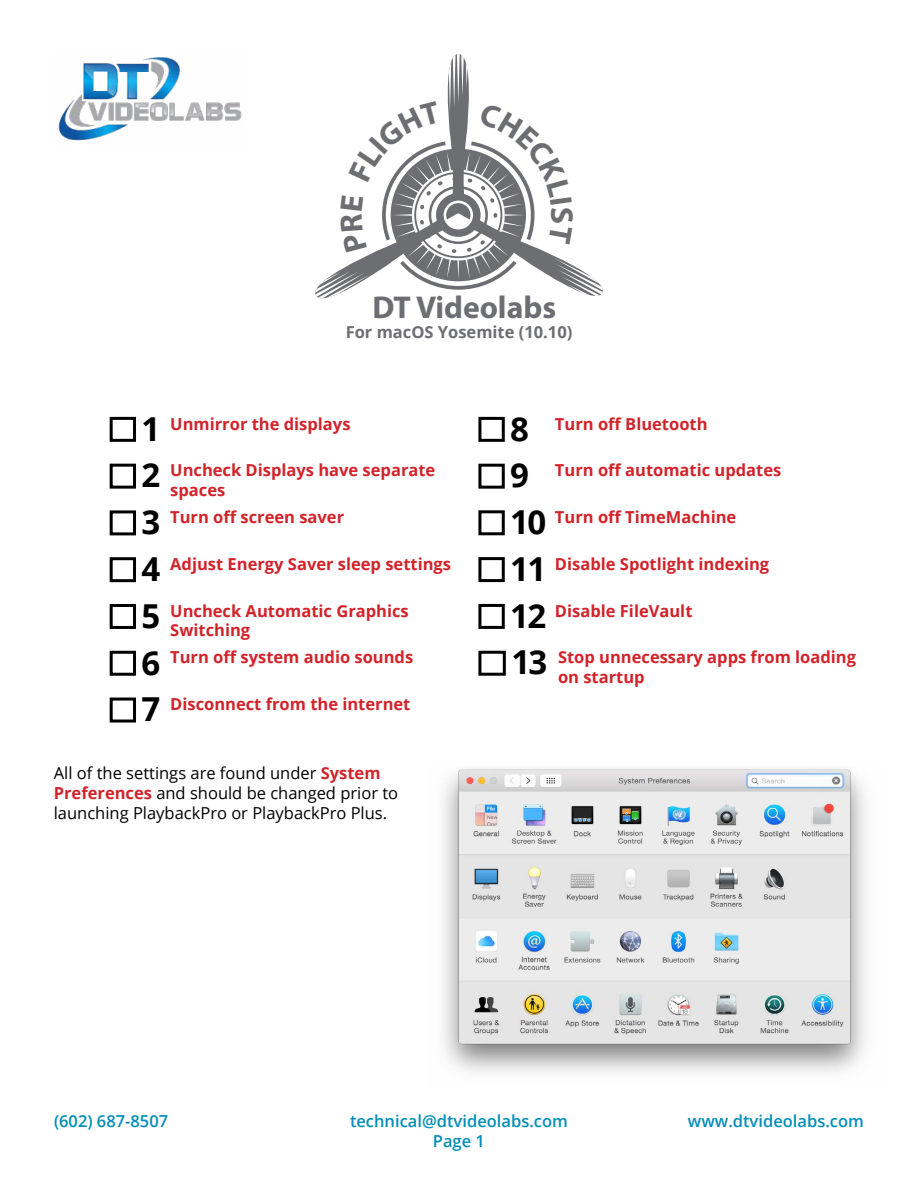
<style>
.page{position:relative;width:918px;height:1188px;background:#fff}
.page>*{position:absolute;margin:0;border:0;box-sizing:border-box;transform-origin:0 0}
.t1{font:700 33px "Open Sans";color:#000}
.t2{font:700 31.65px "Myriad Pro";color:#6d6e71}
.t3{font:700 16.5px/19.8px "Open Sans";color:#d2232a}
.t4{font:16.5px/19.8px "Open Sans";color:#000}
.t5{font:600 16.5px "Open Sans";color:#008eb7}
.t6{font:700 16.5px "Open Sans";color:#6d6e71}
.s1{font-size:33px;color:#000}
.s2{font-weight:700;color:#d2232a}
</style>
<div class="page">
<img style="left:58px;top:57px;width:184px;height:84px">
<img style="left:443px;top:768px;width:423px;height:305px">
<div style="left:110px;top:417px;width:26px;height:25px;border:3px solid #000"></div>
<div style="left:478px;top:557px;width:27px;height:25px;border:3px solid #000"></div>
<div style="left:478px;top:604px;width:27px;height:25px;border:3px solid #000"></div>
<div style="left:478px;top:464px;width:27px;height:25px;border:3px solid #000"></div>
<div style="left:478px;top:417px;width:27px;height:25px;border:3px solid #000"></div>
<div style="left:110px;top:651px;width:26px;height:25px;border:3px solid #000"></div>
<div style="left:110px;top:604px;width:26px;height:25px;border:3px solid #000"></div>
<div style="left:110px;top:557px;width:26px;height:25px;border:3px solid #000"></div>
<div style="left:110px;top:510px;width:26px;height:25px;border:3px solid #000"></div>
<div style="left:110px;top:464px;width:26px;height:25px;border:3px solid #000"></div>
<div style="left:478px;top:510px;width:27px;height:25px;border:3px solid #000"></div>
<div style="left:478px;top:651px;width:28px;height:25px;border:3px solid #000"></div>
<div style="left:110px;top:698px;width:26px;height:25px;border:3px solid #000"></div>
<svg style="left:315px;top:54px;width:288px;height:244px"></svg>
<h2 class="t2" style="left:372px;top:287px;width:185px">DT Videolabs</h2>
<p class="t6" style="left:346px;top:321px;width:228px">For macOS Yosemite (10.10)</p>
<p class="t3" style="left:141px;top:413px;width:211px"><span class="s1">1</span> Unmirror the displays</p>
<h1 class="t1" style="left:510px;top:405px;width:20px">8</h1>
<p class="t3" style="left:555px;top:413px;width:154px">Turn off Bluetooth</p>
<p class="t3" style="left:141px;top:460px;width:296px;text-indent:29px">Uncheck Displays have separate<br><sup>2</sup> spaces</p>
<h1 class="t1" style="left:510px;top:452px;width:20px">9</h1>
<p class="t3" style="left:555px;top:460px;width:228px">Turn off automatic updates</p>
<h1 class="t1" style="left:141px;top:499px;width:20px">3</h1>
<p class="t3" style="left:170px;top:507px;width:175px">Turn off screen saver</p>
<h1 class="t1" style="left:510px;top:499px;width:38px">10</h1>
<p class="t3" style="left:555px;top:507px;width:183px">Turn off TimeMachine</p>
<h1 class="t1" style="left:141px;top:546px;width:20px">4</h1>
<p class="t3" style="left:170px;top:554px;width:282px">Adjust Energy Saver sleep settings</p>
<h1 class="t1" style="left:510px;top:546px;width:38px">11</h1>
<p class="t3" style="left:555px;top:553px;width:216px">Disable Spotlight indexing</p>
<p class="t3" style="left:141px;top:600px;width:269px;text-indent:29px">Uncheck Automatic Graphics<br><sup>5</sup> Switching</p>
<h1 class="t1" style="left:510px;top:592px;width:38px">12</h1>
<p class="t3" style="left:555px;top:600px;width:139px">Disable FileVault</p>
<h1 class="t1" style="left:141px;top:639px;width:20px">6</h1>
<p class="t3" style="left:170px;top:647px;width:245px">Turn off system audio sounds</p>
<p class="t3" style="left:511px;top:647px;width:346px;text-indent:47px">Stop unnecessary apps from loading<br><sup>13</sup> on startup</p>
<h1 class="t1" style="left:141px;top:686px;width:20px">7</h1>
<p class="t3" style="left:170px;top:694px;width:242px">Disconnect from the internet</p>
<p class="t4" style="left:54px;top:763px;width:346px">All of the settings are found under <span class="s2">System<br>Preferences</span> and should be changed prior to launching PlaybackPro or PlaybackPro Plus.</p>
<p class="t5" style="left:54px;top:1110px;width:116px">(602) 687-8507</p>
<p class="t5" style="left:350px;top:1110px;width:219px">technical@dtvideolabs.com</p>
<p class="t5" style="left:688px;top:1110px;width:178px">www.dtvideolabs.com</p>
<p class="t5" style="left:433px;top:1130px;width:54px">Page 1</p>
</div>
